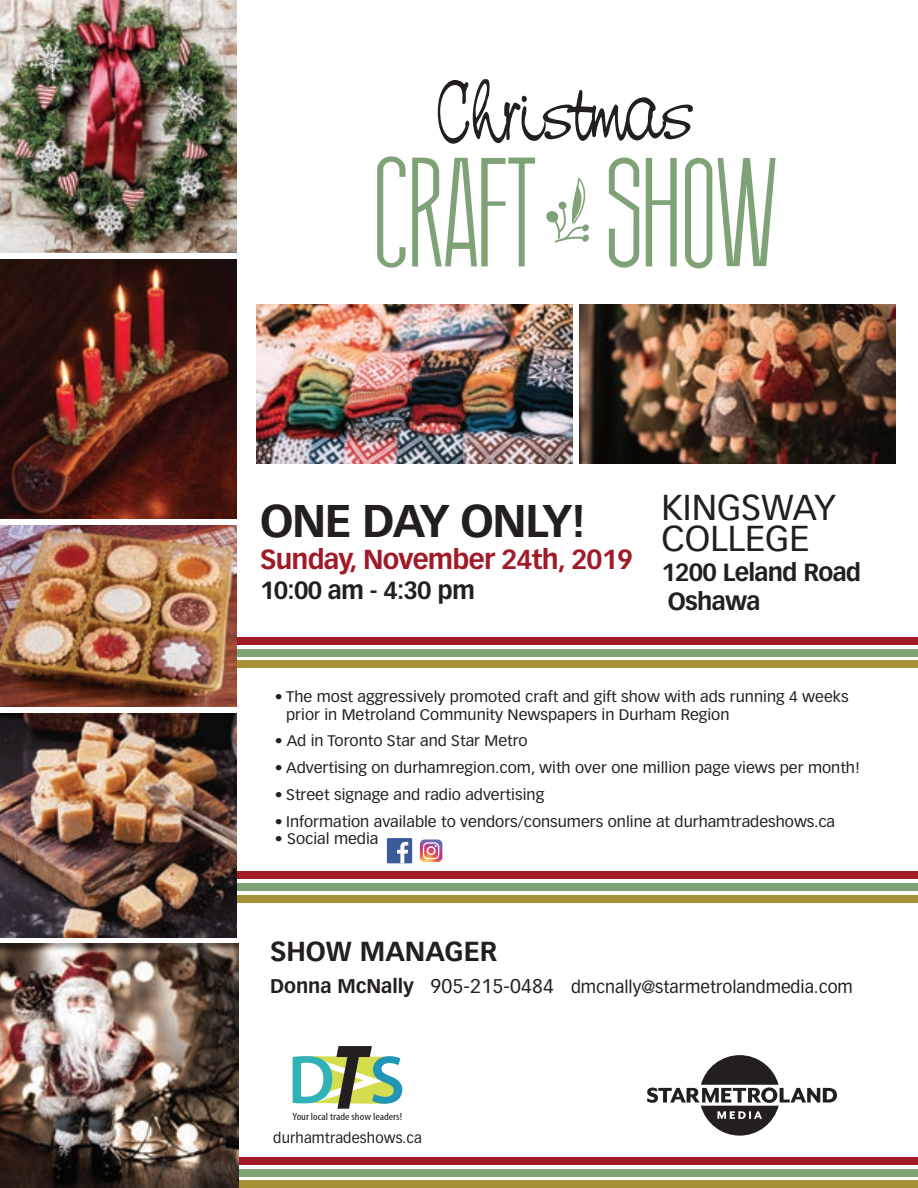
<style>
.page{position:relative;width:918px;height:1188px;background:#fff}
.page>*{position:absolute;margin:0;border:0;box-sizing:border-box;transform-origin:0 0}
.t1{font:138.75px "Thin Design";color:#7fa377}
.t2{font:italic 700 condensed 93px "Myriad Pro";color:#231f20}
.t3{font:83.25px "Neville Script";color:#231f20}
.t4{font:600 69px "Myriad Pro";color:#31b2b9}
.t5{font:700 45px "Vectora LT Std";letter-spacing:-.03em;color:#231f20}
.t6{font:35.4px/31.8px "Vectora LT Std";color:#231f20}
.t7{font:700 27px "Vectora LT Std";letter-spacing:-.03em;color:#a01a28}
.t8{font:700 27px "Vectora LT Std";color:#231f20}
.t9{font:700 24.45px/29.2px "Vectora LT Std";letter-spacing:-.03em;color:#231f20}
.t10{font:17.25px "Vectora LT Std";color:#231f20}
.t11{font:15px/17.4px "Vectora LT Std";color:#231f20;scale:1.05 1}
.t12{font:14.4px "Vectora LT Std";letter-spacing:.01em;color:#231f20}
.t13{font:condensed 10.5px "Myriad Pro";color:#231f20;scale:1.15 1}
.s1{font-weight:700;font-size:19.5px}
.s2{font-size:19.5px}
.s3{font-weight:600;font-style:normal;font-stretch:normal;font-size:68.55px;color:#2195b5}
</style>
<div class="page">
<div style="left:113px;top:649px;width:805px;height:7px;background:#7fa377"></div>
<div style="left:113px;top:661px;width:805px;height:7px;background:#a79137"></div>
<div style="left:113px;top:637px;width:805px;height:8px;background:#a01a28"></div>
<div style="left:113px;top:883px;width:805px;height:8px;background:#7fa377"></div>
<div style="left:113px;top:895px;width:805px;height:8px;background:#a79137"></div>
<div style="left:113px;top:872px;width:805px;height:7px;background:#a01a28"></div>
<div style="left:113px;top:1169px;width:805px;height:7px;background:#7fa377"></div>
<div style="left:113px;top:1180px;width:805px;height:8px;background:#a79137"></div>
<div style="left:113px;top:1157px;width:805px;height:8px;background:#a01a28"></div>
<img style="left:0;top:944px;width:238px;height:244px">
<img style="left:0;top:713px;width:237px;height:224px">
<img style="left:0;top:526px;width:237px;height:181px">
<img style="left:0;top:0;width:237px;height:253px">
<img style="left:0;top:259px;width:237px;height:259px">
<svg style="left:546px;top:178px;width:43px;height:65px"></svg>
<img style="left:256px;top:305px;width:316px;height:158px">
<img style="left:579px;top:305px;width:316px;height:158px">
<svg style="left:647px;top:1055px;width:190px;height:81px"></svg>
<div style="left:387px;top:838px;width:25px;height:25px;background:#3b5a9a"></div>
<svg style="left:397px;top:842px;width:11px;height:21px"></svg>
<svg style="left:420px;top:839px;width:22px;height:23px"></svg>
<svg style="left:303px;top:1056px;width:97px;height:48px"></svg>
<h3 class="t3" style="left:435px;top:67px;width:259px">Christmas</h3>
<h1 class="t1" style="left:373px;top:150px;width:406px">CRAFT SHOW</h1>
<h3 class="t5" style="left:260px;top:494px;width:327px">ONE DAY ONLY!</h3>
<h3 class="t7" style="left:260px;top:543px;width:374px">Sunday, November 24th, 2019</h3>
<h3 class="t9" style="left:260px;top:575px;width:216px">10:00 am - 4:30 pm</h3>
<h3 class="t6" style="left:662px;top:491px;width:176px">KINGSWAY<br>COLLEGE</h3>
<h3 class="t9" style="left:661px;top:558px;width:201px">1200 Leland Road<br>Oshawa</h3>
<p class="t11" style="left:286px;top:688px;width:537px;text-indent:-11px">• The most aggressively promoted craft and gift show with ads running 4 weeks prior in Metroland Community Newspapers in Durham Region</p>
<p class="t11" style="left:275px;top:733px;width:242px">• Ad in Toronto Star and Star Metro</p>
<p class="t11" style="left:275px;top:759px;width:559px">• Advertising on durhamregion.com, with over one million page views per month!</p>
<p class="t11" style="left:275px;top:786px;width:258px">• Street signage and radio advertising</p>
<p class="t11" style="left:275px;top:813px;width:535px">• Information available to vendors/consumers online at durhamtradeshows.ca</p>
<p class="t11" style="left:275px;top:830px;width:100px">• Social media</p>
<h3 class="t8" style="left:270px;top:935px;width:229px">SHOW MANAGER</h3>
<p class="t10" style="left:270px;top:976px;width:584px"><span class="s1">Donna McNally</span> <span class="s2">905-215-0484</span> dmcnally@starmetrolandmedia.com</p>
<h2 class="t2" style="left:331px;top:1020px;width:76px">T<span class="s3">S</span></h2>
<p class="t12" style="left:273px;top:1129px;width:150px">durhamtradeshows.ca</p>
<h3 class="t4" style="left:288px;top:1036px;width:49px">D</h3>
<p class="t13" style="left:293px;top:1110px;width:97px">Your local trade show leaders!</p>
</div>
